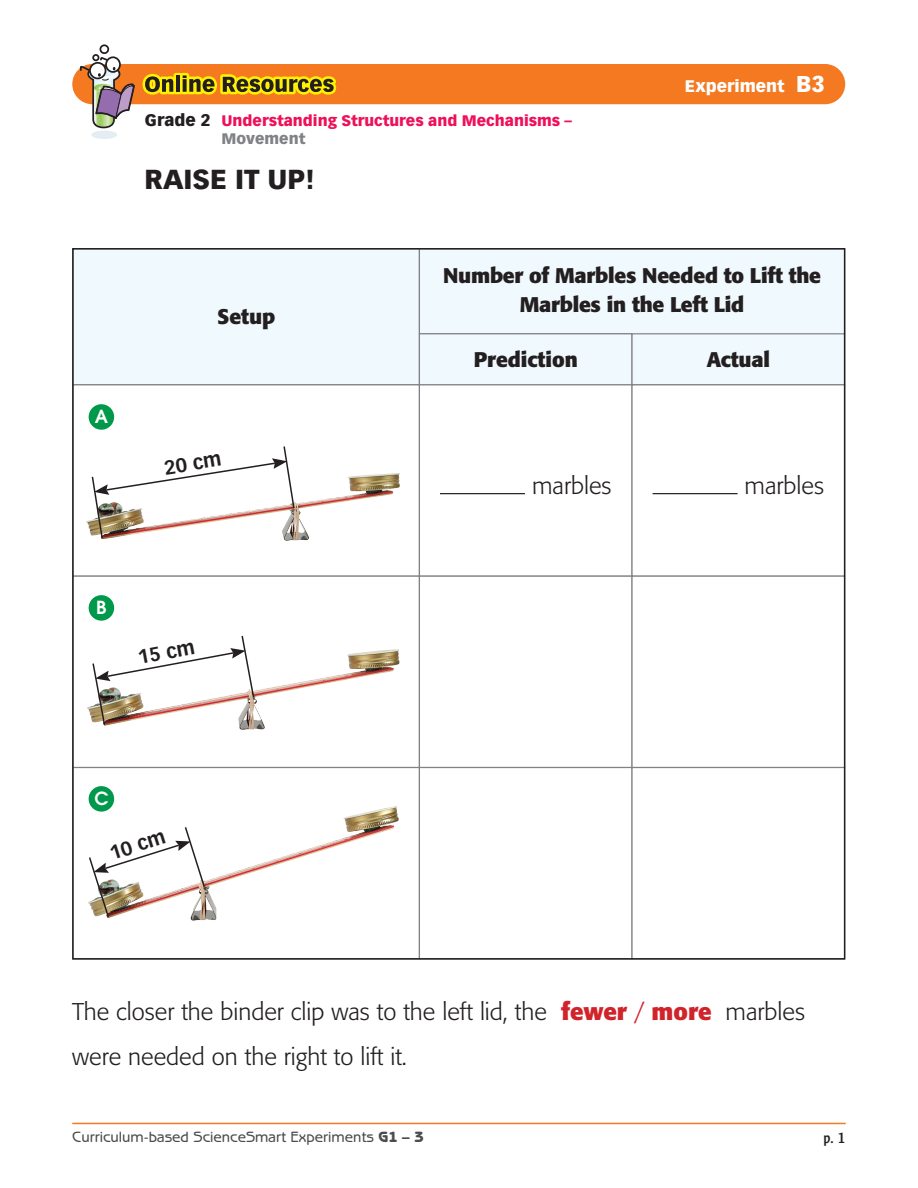
<style>
.page{position:relative;width:918px;height:1188px;background:#fff}
.page>*{position:absolute;margin:0;border:0;box-sizing:border-box;transform-origin:0 0}
.t1{font:900 27px "Vectora LH";color:#231f20}
.t2{font:300 24px/45px "Formata";color:#231f20}
.t3{font:700 21px/28.5px "Formata";letter-spacing:-.01em;color:#231f20;text-align:center}
.t4{font:700 19.5px "Vectora LH";color:#231f20}
.t5{font:600 18px "Avant Garde";color:#fff}
.t6{font:900 16.5px "Vectora LH";color:#fff}
.t7{font:900 15px/18px "Vectora LH";color:#ee1059}
.t8{font:500 15px "Benguiat Gothic";color:#4b4c4d}
.t9{font:15px "Clearface Gothic LH";color:#231f20}
.s1{font-size:16.5px;color:#231f20}
.s2{color:#808285}
.s3{font-size:22.5px}
.s4{font-weight:700;color:#d1232a}
.s5{color:#d1232a}
.s6{font-weight:800}
</style>
<div class="page">
<div style="left:72px;top:64px;width:773px;height:40px;background:#f47921;border-radius:20px"></div>
<svg style="left:143px;top:73px;width:193px;height:22px"></svg>
<div style="left:91px;top:131px;width:26px;height:8px;background:#e4edf2;border-radius:50%"></div>
<div style="left:92px;top:54px;width:7px;height:7px;border:2px solid #231f20;border-radius:50%"></div>
<div style="left:100px;top:44px;width:9px;height:10px;border:2px solid #231f20;border-radius:50%"></div>
<svg style="left:78px;top:55px;width:58px;height:74px"></svg>
<hr style="left:72px;top:1123px;width:774px;height:1px;background:#f47921">
<div style="left:73px;top:249px;width:346px;height:136px;background:#f0f9fd"></div>
<div style="left:419px;top:249px;width:426px;height:85px;background:#f0f9fd"></div>
<div style="left:419px;top:333px;width:214px;height:52px;background:#f0f9fd;border:1px solid #808285"></div>
<div style="left:632px;top:334px;width:213px;height:51px;background:#f0f9fd"></div>
<div style="left:631px;top:333px;width:214px;height:52px;border:1px solid #808285"></div>
<div style="left:419px;top:384px;width:214px;height:193px;background:#fff;border:1px solid #808285"></div>
<div style="left:631px;top:384px;width:214px;height:193px;border:1px solid #808285"></div>
<div style="left:419px;top:576px;width:214px;height:192px;background:#fff;border:1px solid #808285"></div>
<div style="left:631px;top:576px;width:214px;height:192px;border:1px solid #808285"></div>
<img style="left:86px;top:456px;width:334px;height:100px">
<img style="left:87px;top:649px;width:313px;height:81px">
<img style="left:72px;top:795px;width:327px;height:143px">
<svg style="left:91px;top:446px;width:205px;height:94px"></svg>
<img style="left:91px;top:635px;width:164px;height:92px">
<img style="left:88px;top:825px;width:118px;height:94px">
<hr style="left:440px;top:493px;width:85px;height:1px;background:#231f20">
<hr style="left:653px;top:493px;width:85px;height:1px;background:#231f20">
<svg style="left:88px;top:404px;width:27px;height:26px"></svg>
<svg style="left:88px;top:595px;width:27px;height:26px"></svg>
<svg style="left:87px;top:786px;width:29px;height:27px"></svg>
<p class="t7" style="left:222px;top:111px;width:352px;text-indent:-77px"><span class="s1">Grade 2</span> Understanding Structures and Mechanisms –<br><span class="s2">Movement</span></p>
<p class="t1" style="left:145px;top:162px;width:172px">RAISE IT UP!</p>
<p class="t6" style="left:685px;top:76px;width:141px">Experiment <span class="s3">B3</span></p>
<p class="t5" style="left:95px;top:405px;width:15px">A</p>
<p class="t3" style="left:217px;top:302px;width:60px">Setup</p>
<p class="t4" style="left:163px;top:456px;width:59px;rotate:-9deg">20 cm</p>
<p class="t5" style="left:96px;top:596px;width:12px">B</p>
<p class="t4" style="left:135px;top:646px;width:59px;rotate:-11deg">15 cm</p>
<p class="t5" style="left:94px;top:787px;width:16px">C</p>
<p class="t4" style="left:106px;top:842px;width:59px;rotate:-18deg">10 cm</p>
<p class="t3" style="left:443px;top:261px;width:380px">Number of Marbles Needed to Lift the<br>Marbles in the Left Lid</p>
<p class="t3" style="left:474px;top:345px;width:106px">Prediction</p>
<p class="t3" style="left:707px;top:345px;width:65px">Actual</p>
<p class="t2" style="left:532px;top:464px;width:81px">marbles</p>
<p class="t2" style="left:745px;top:464px;width:81px">marbles</p>
<p class="t2" style="left:72px;top:989px;width:734px">The closer the binder clip was to the left lid, the <span class="s4">fewer</span> <span class="s5">/</span> <span class="s4">more</span> marbles were needed on the right to lift it.</p>
<p class="t8" style="left:72px;top:1128px;width:353px">Curriculum-based ScienceSmart Experiments <span class="s6">G1 – 3</span></p>
<p class="t9" style="left:823px;top:1128px;width:24px">p. 1</p>
</div>
